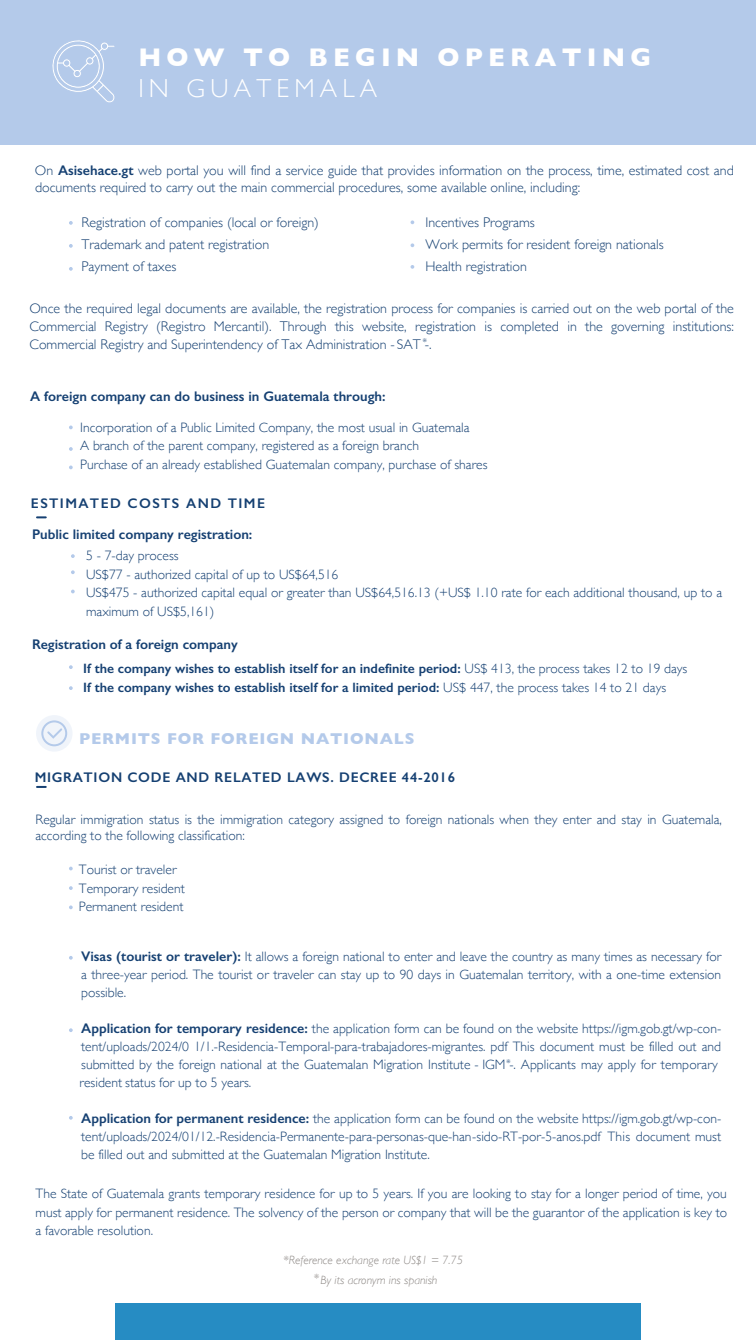
<style>
.page{position:relative;width:756px;height:1340px;background:#fff}
.page>*{position:absolute;margin:0;border:0;box-sizing:border-box;transform-origin:0 0}
.t1{font:700 26px "Gill Sans";letter-spacing:.2em;color:#fff}
.t2{font:300 26px "Gill Sans";letter-spacing:.2em;color:#fff}
.t3{font:700 16px "Gill Sans";letter-spacing:.05em;color:#b4caea}
.t4{font:300 14px/22px "Gill Sans";color:#154072}
.t5{font:600 14px/30.8px "Gill Sans";color:#154072}
.t6{font:600 14px "Gill Sans";letter-spacing:.05em;color:#154072}
.t7{font:300 13.6px/18.6px "Gill Sans";color:#154072}
.t8{font:600 13.6px/18.6px "Gill Sans";color:#154072}
.t9{font:italic 300 12px/20px "Gill Sans";color:#8d8885}
.t10{font:300 10px "Gill Sans";color:#154072}
.s1{font-weight:600}
.s2{font-weight:300}
.s3{font-weight:600;font-size:14px}
</style>
<div class="page">
<div style="left:0;top:0;width:756px;height:144px;background:#b4caea"></div>
<svg style="left:52px;top:40px;width:63px;height:63px"></svg>
<div style="left:36px;top:715px;width:37px;height:36px;background:#f0f4fa;border-radius:50%"></div>
<svg style="left:41px;top:719px;width:27px;height:28px"></svg>
<div style="left:115px;top:1303px;width:526px;height:36px;background:#268cc3"></div>
<svg style="left:69px;top:221px;width:4px;height:4px"></svg>
<svg style="left:69px;top:267px;width:4px;height:4px"></svg>
<svg style="left:69px;top:425px;width:4px;height:4px"></svg>
<svg style="left:69px;top:866px;width:4px;height:4px"></svg>
<svg style="left:411px;top:243px;width:3px;height:4px"></svg>
<svg style="left:69px;top:665px;width:4px;height:4px"></svg>
<svg style="left:69px;top:956px;width:4px;height:3px"></svg>
<svg style="left:69px;top:244px;width:4px;height:4px"></svg>
<svg style="left:411px;top:220px;width:3px;height:4px"></svg>
<svg style="left:69px;top:447px;width:4px;height:4px"></svg>
<svg style="left:69px;top:465px;width:4px;height:4px"></svg>
<svg style="left:69px;top:905px;width:4px;height:4px"></svg>
<svg style="left:411px;top:265px;width:3px;height:4px"></svg>
<svg style="left:69px;top:686px;width:4px;height:4px"></svg>
<svg style="left:37px;top:516px;width:9px;height:2px"></svg>
<svg style="left:37px;top:785px;width:9px;height:2px"></svg>
<svg style="left:69px;top:1116px;width:4px;height:3px"></svg>
<svg style="left:71px;top:570px;width:4px;height:4px"></svg>
<svg style="left:71px;top:554px;width:4px;height:4px"></svg>
<svg style="left:71px;top:589px;width:4px;height:4px"></svg>
<h1 class="t1" style="left:138px;top:37px;width:514px">HOW TO BEGIN OPERATING</h1>
<h1 class="t2" style="left:138px;top:68px;width:240px">IN GUATEMALA</h1>
<p class="t4" style="left:35px;top:162px;width:700px;line-height:16.8px">On <span class="s1">Asisehace.gt</span> web portal you will find a service guide that provides information on the process, time, estimated cost and documents required to carry out the main commercial procedures, some available online, including:</p>
<p class="t4" style="left:82px;top:211px;width:239px">Registration of companies (local or foreign)<br>Trademark and patent registration<br>Payment of taxes</p>
<p class="t4" style="left:426px;top:211px;width:240px">Incentives Programs<br>Work permits for resident foreign nationals<br>Health registration</p>
<p class="t4" style="left:29px;top:299px;width:706px;line-height:18px;text-align:justify">Once the required legal documents are available, the registration process for companies is carried out on the web portal of the Commercial Registry (Registro Mercantil). Through this website, registration is completed in the governing institutions:<br>Commercial Registry and Superintendency of Tax Administration - SAT -.</p>
<p class="t5" style="left:30px;top:381px;width:357px">A foreign company can do business in Guatemala through:</p>
<p class="t7" style="left:80px;top:417px;width:409px">Incorporation of a Public Limited Company, the most usual in Guatemala<br>A branch of the parent company, registered as a foreign branch<br>Purchase of an already established Guatemalan company, purchase of shares</p>
<p class="t5" style="left:31px;top:488px;width:236px">ESTIMATED COSTS AND TIME<br>Public limited company registration:</p>
<p class="t7" style="left:86px;top:545px;width:638px">5 - 7-day process<br>US$77 - authorized capital of up to US$64,516<br>US$475 - authorized capital equal or greater than US$64,516.13 (+US$ 1.10 rate for each additional thousand, up to a maximum of US$5,161)</p>
<p class="t10" style="left:422px;top:333px;width:6px">*</p>
<p class="t5" style="left:32px;top:628px;width:207px">Registration of a foreign company</p>
<p class="t8" style="left:83px;top:659px;width:606px">If the company wishes to establish itself for an indefinite period: <span class="s2">US$ 413, the process takes 12 to 19 days<br></span>If the company wishes to establish itself for a limited period: <span class="s2">US$ 447, the process takes 14 to 21 days</span></p>
<p class="t3" style="left:79px;top:726px;width:337px">PERMITS FOR FOREIGN NATIONALS</p>
<p class="t6" style="left:35px;top:768px;width:422px">MIGRATION CODE AND RELATED LAWS. DECREE 44-2016</p>
<p class="t7" style="left:36px;top:810px;width:688px;line-height:16.4px">Regular immigration status is the immigration category assigned to foreign nationals when they enter and stay in Guatemala, according to the following classification:</p>
<p class="t7" style="left:79px;top:859px;width:108px">Tourist or traveler<br>Temporary resident<br>Permanent resident</p>
<p class="t7" style="left:81px;top:947px;width:642px;line-height:18px;text-align:justify"><span class="s3">Visas (tourist or traveler):</span> It allows a foreign national to enter and leave the country as many times as necessary for a three-year period. The tourist or traveler can stay up to 90 days in Guatemalan territory, with a one-time extension possible.</p>
<p class="t7" style="left:80px;top:1019px;width:643px;line-height:18px"><span class="s3">Application for temporary residence:</span> the application form can be found on the website https://igm.gob.gt/wp-con&shy;tent/uploads/2024/0 1/1.-Residencia-Temporal-para-trabajadores-migrantes. pdf This document must be filled out and submitted by the foreign national at the Guatemalan Migration Institute - IGM -. Applicants may apply for temporary resident status for up to 5 years.</p>
<p class="t7" style="left:81px;top:1109px;width:642px;line-height:18px;text-align:justify"><span class="s3">Application for permanent residence:</span> the application form can be found on the website https://igm.gob.gt/wp-con&shy;tent/uploads/2024/01/12.-Residencia-Permanente-para-personas-que-han-sido-RT-por-5-anos.pdf This document must be filled out and submitted at the Guatemalan Migration Institute.</p>
<p class="t7" style="left:36px;top:1183px;width:693px;text-align:justify">The State of Guatemala grants temporary residence for up to 5 years. If you are looking to stay for a longer period of time, you must apply for permanent residence. The solvency of the person or company that will be the guarantor of the application is key to a favorable resolution.</p>
<p class="t10" style="left:506px;top:1054px;width:6px">*</p>
<p class="t9" style="left:320px;top:1249px;width:144px;text-indent:-37px">*Reference exchange rate US$1 = 7.75<br>By its acronym ins spanish</p>
<p class="t9" style="left:313px;top:1267px;width:7px">*</p>
</div>
